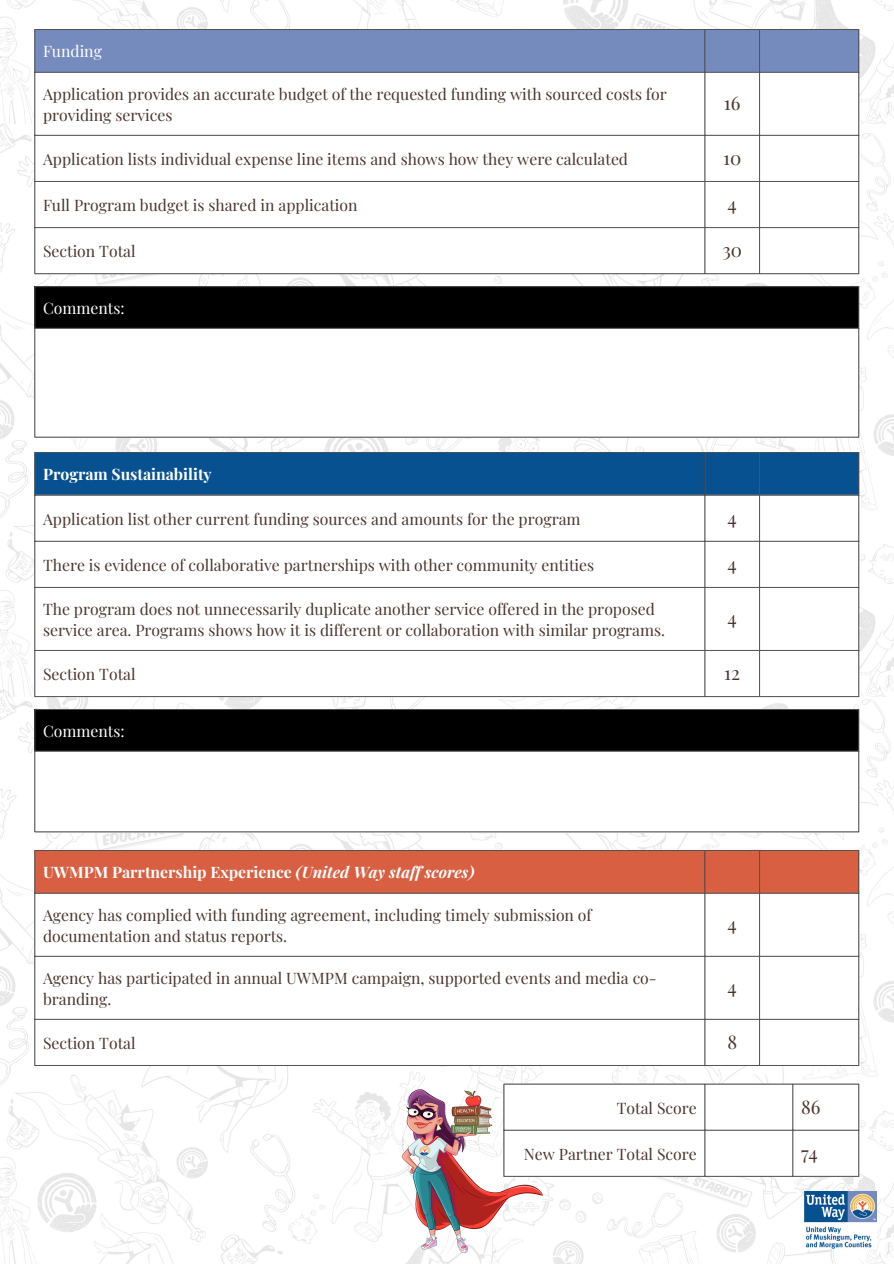
<style>
.page{position:relative;width:894px;height:1264px;background:#fff}
.page>*{position:absolute;margin:0;border:0;box-sizing:border-box;transform-origin:0 0}
.t1{font:18.75px "Playfair Display";color:#4a352e}
.t2{font:15.75px/21.3px "Playfair Display";color:#4a352e}
.t3{font:700 15.75px "Playfair Display";color:#fff}
.t4{font:15.75px "Playfair Display";color:#fff}
.s1{font-style:italic}
</style>
<div class="page">
<img style="left:0;top:0;width:893px;height:690px">
<div style="left:36px;top:30px;width:822px;height:42px;background:#768bbd"></div>
<svg style="left:36px;top:73px;width:822px;height:200px"></svg>
<hr style="left:35px;top:30px;width:1px;height:243px;background:#545454">
<hr style="left:704px;top:30px;width:1px;height:243px;background:#545454">
<hr style="left:759px;top:30px;width:1px;height:243px;background:#545454">
<hr style="left:858px;top:30px;width:1px;height:243px;background:#545454">
<hr style="left:35px;top:29px;width:823px;height:1px;background:#545454">
<hr style="left:35px;top:72px;width:823px;height:1px;background:#545454">
<hr style="left:35px;top:135px;width:823px;height:1px;background:#545454">
<hr style="left:35px;top:181px;width:823px;height:1px;background:#545454">
<hr style="left:35px;top:227px;width:823px;height:1px;background:#545454">
<hr style="left:35px;top:273px;width:823px;height:1px;background:#545454">
<img style="left:0;top:690px;width:893px;height:573px">
<div style="left:36px;top:453px;width:822px;height:42px;background:#075191"></div>
<svg style="left:36px;top:496px;width:822px;height:200px"></svg>
<hr style="left:35px;top:452px;width:1px;height:244px;background:#545454">
<hr style="left:704px;top:452px;width:1px;height:244px;background:#545454">
<hr style="left:759px;top:452px;width:1px;height:244px;background:#545454">
<hr style="left:858px;top:452px;width:1px;height:244px;background:#545454">
<hr style="left:35px;top:452px;width:823px;height:1px;background:#545454">
<hr style="left:35px;top:495px;width:823px;height:1px;background:#545454">
<hr style="left:35px;top:541px;width:823px;height:1px;background:#545454">
<hr style="left:35px;top:587px;width:823px;height:1px;background:#545454">
<hr style="left:35px;top:650px;width:823px;height:1px;background:#545454">
<hr style="left:35px;top:696px;width:823px;height:1px;background:#545454">
<div style="left:36px;top:851px;width:822px;height:42px;background:#d85f42"></div>
<svg style="left:36px;top:894px;width:822px;height:171px"></svg>
<hr style="left:35px;top:850px;width:1px;height:215px;background:#545454">
<hr style="left:704px;top:850px;width:1px;height:215px;background:#545454">
<hr style="left:759px;top:850px;width:1px;height:215px;background:#545454">
<hr style="left:858px;top:850px;width:1px;height:215px;background:#545454">
<hr style="left:35px;top:850px;width:823px;height:1px;background:#545454">
<hr style="left:35px;top:893px;width:823px;height:1px;background:#545454">
<hr style="left:35px;top:956px;width:823px;height:1px;background:#545454">
<hr style="left:35px;top:1019px;width:823px;height:1px;background:#545454">
<hr style="left:35px;top:1065px;width:823px;height:1px;background:#545454">
<svg style="left:548px;top:1084px;width:310px;height:91px"></svg>
<hr style="left:704px;top:1084px;width:1px;height:91px;background:#545454">
<hr style="left:792px;top:1084px;width:1px;height:91px;background:#545454">
<hr style="left:858px;top:1084px;width:1px;height:91px;background:#545454">
<hr style="left:503px;top:1083px;width:355px;height:1px;background:#545454">
<hr style="left:503px;top:1129px;width:355px;height:1px;background:#545454">
<hr style="left:503px;top:1175px;width:355px;height:1px;background:#545454">
<div style="left:35px;top:286px;width:823px;height:42px;background:#000"></div>
<div style="left:35px;top:328px;width:823px;height:109px;background:#fff"></div>
<hr style="left:35px;top:287px;width:1px;height:150px;background:#545454">
<hr style="left:858px;top:287px;width:1px;height:150px;background:#545454">
<hr style="left:35px;top:286px;width:823px;height:1px;background:#545454">
<hr style="left:35px;top:328px;width:823px;height:1px;background:#545454">
<hr style="left:35px;top:437px;width:823px;height:1px;background:#545454">
<div style="left:35px;top:709px;width:823px;height:42px;background:#000"></div>
<div style="left:35px;top:751px;width:823px;height:81px;background:#fff"></div>
<hr style="left:35px;top:709px;width:1px;height:122px;background:#545454">
<hr style="left:858px;top:709px;width:1px;height:122px;background:#545454">
<hr style="left:35px;top:709px;width:823px;height:1px;background:#545454">
<hr style="left:35px;top:751px;width:823px;height:1px;background:#545454">
<hr style="left:35px;top:831px;width:823px;height:1px;background:#545454">
<img style="left:804px;top:1191px;width:72px;height:57px">
<img style="left:388px;top:1072px;width:160px;height:191px">
<p class="t4" style="left:43px;top:40px;width:60px">Funding</p>
<p class="t2" style="left:43px;top:82px;width:625px">Application provides an accurate budget of the requested funding with sourced costs for providing services</p>
<p class="t1" style="left:723px;top:89px;width:18px">16</p>
<p class="t2" style="left:43px;top:148px;width:586px">Application lists individual expense line items and shows how they were calculated</p>
<p class="t1" style="left:723px;top:144px;width:20px">10</p>
<p class="t2" style="left:43px;top:194px;width:316px">Full Program budget is shared in application</p>
<p class="t1" style="left:727px;top:191px;width:11px">4</p>
<p class="t2" style="left:43px;top:240px;width:94px">Section Total</p>
<p class="t1" style="left:722px;top:237px;width:21px">30</p>
<p class="t4" style="left:43px;top:297px;width:83px">Comments:</p>
<p class="t3" style="left:43px;top:462px;width:170px">Program Sustainability</p>
<p class="t2" style="left:43px;top:507px;width:539px">Application list other current funding sources and amounts for the program</p>
<p class="t1" style="left:727px;top:504px;width:11px">4</p>
<p class="t2" style="left:43px;top:553px;width:552px">There is evidence of collaborative partnerships with other community entities</p>
<p class="t1" style="left:727px;top:550px;width:11px">4</p>
<p class="t2" style="left:43px;top:597px;width:623px">The program does not unnecessarily duplicate another service offered in the proposed service area. Programs shows how it is different or collaboration with similar programs.</p>
<p class="t1" style="left:727px;top:604px;width:11px">4</p>
<p class="t2" style="left:43px;top:662px;width:94px">Section Total</p>
<p class="t1" style="left:724px;top:659px;width:17px">12</p>
<p class="t4" style="left:43px;top:719px;width:83px">Comments:</p>
<p class="t3" style="left:43px;top:860px;width:433px">UWMPM Parrtnership Experience <span class="s1">(United Way staff scores)</span></p>
<p class="t2" style="left:43px;top:903px;width:550px">Agency has complied with funding agreement, including timely submission of documentation and status reports.</p>
<p class="t2" style="left:43px;top:966px;width:615px">Agency has participated in annual UWMPM campaign, supported events and media co&shy;branding.</p>
<p class="t1" style="left:727px;top:910px;width:11px">4</p>
<p class="t1" style="left:727px;top:973px;width:11px">4</p>
<p class="t2" style="left:43px;top:1031px;width:94px">Section Total</p>
<p class="t1" style="left:727px;top:1028px;width:11px">8</p>
<p class="t2" style="left:616px;top:1096px;width:81px">Total Score</p>
<p class="t1" style="left:800px;top:1093px;width:21px">86</p>
<p class="t2" style="left:523px;top:1142px;width:174px">New Partner Total Score</p>
<p class="t1" style="left:800px;top:1139px;width:18px">74</p>
</div>
